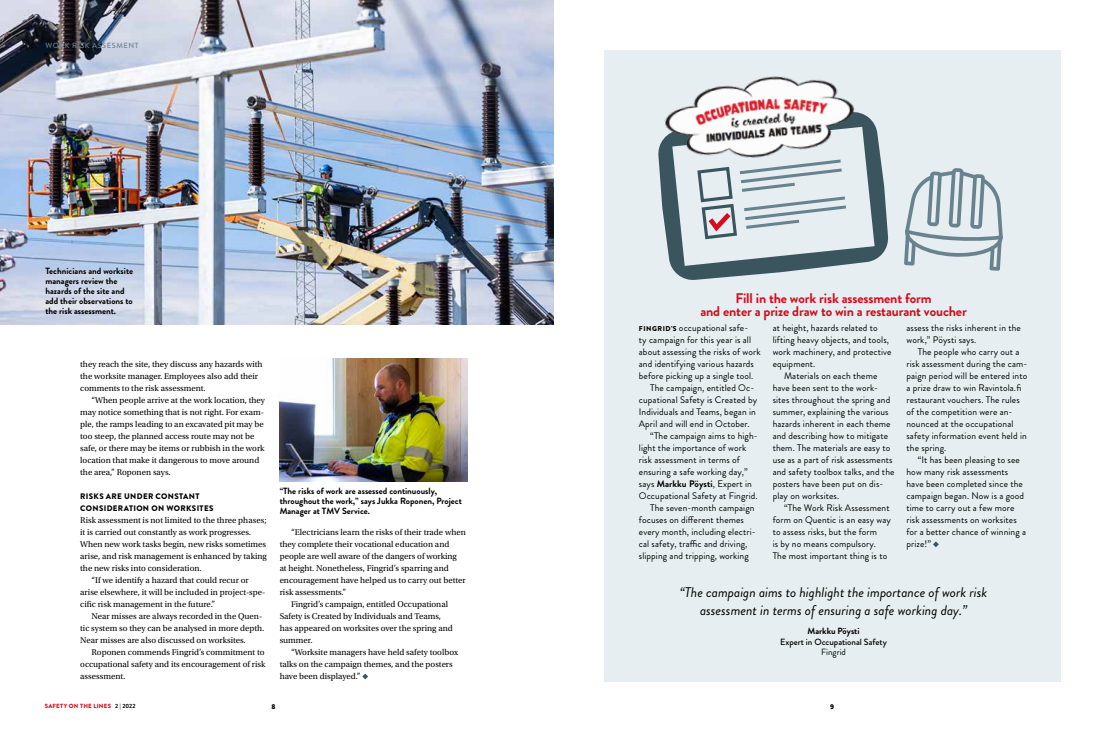
<style>
.page{position:relative;width:1106px;height:738px;background:#fff}
.page>*{position:absolute;margin:0;border:0;box-sizing:border-box;transform-origin:0 0}
.t1{font:italic 14px/18px "Brandon Grotesque";color:#000;text-align:center}
.t2{font:700 14px/13px "Brandon Grotesque";letter-spacing:-.01em;color:#d50c1b;text-align:center}
.t3{font:9.5px/12px "Brandon Grotesque";letter-spacing:.01em;color:#000}
.t4{font:700 9px/10px "Brandon Grotesque";color:#000}
.t5{font:500 9px "Brandon Grotesque";color:#000}
.t6{font:9px "Brandon Grotesque";color:#000}
.t7{font:8.8px/12px "Utopia Std";color:#000}
.t8{font:900 8px/12px "Brandon Grotesque";letter-spacing:.04em;color:#000}
.t9{font:500 7.5px "Brandon Grotesque";letter-spacing:.07em;color:#69838e}
.t10{font:900 7.5px "Source Sans Pro";color:#000}
.t11{font:900 6px "Brandon Grotesque";letter-spacing:.045em;color:#d50c1b}
.s1{font-weight:900;font-size:7px}
.s2{font-weight:700}
.s3{font-weight:700;color:#000}
</style>
<div class="page">
<svg style="left:362px;top:673px;width:6px;height:6px"></svg>
<img style="left:280px;top:358px;width:187px;height:122px">
<img style="left:0;top:0;width:553px;height:324px">
<div style="left:604px;top:50px;width:456px;height:630px;background:#e6eef1"></div>
<svg style="left:933px;top:541px;width:5px;height:6px"></svg>
<svg style="left:904px;top:168px;width:98px;height:102px"></svg>
<svg style="left:660px;top:176px;width:229px;height:104px"></svg>
<img style="left:658px;top:76px;width:225px;height:100px">
<p class="t9" style="left:45px;top:40px;width:101px">TYÖN RISKIEN ARVIOINTI</p>
<p class="t9" style="left:45px;top:40px;width:94px">WORK RISK ASSESMENT</p>
<p class="t4" style="left:45px;top:266px;width:89px">Technicians and worksite managers review the hazards of the site and add their observations to the risk assessment.</p>
<p class="t7" style="left:80px;top:358px;width:184px">they reach the site, they discuss any hazards with the worksite manager. Employees also add their comments to the risk assessment.</p>
<p class="t7" style="left:80px;top:394px;width:186px;text-indent:11px">“When people arrive at the work location, they may notice something that is not right. For exam&shy;ple, the ramps leading to an excavated pit may be too steep, the planned access route may not be safe, or there may be items or rubbish in the work location that make it dangerous to move around the area,” Roponen says.</p>
<p class="t8" style="left:80px;top:490px;width:135px">RISKS ARE UNDER CONSTANT<br>CONSIDERATION ON WORKSITES</p>
<p class="t7" style="left:80px;top:514px;width:188px">Risk assessment is not limited to the three phases;</p>
<p class="t7" style="left:80px;top:526px;width:172px">it is carried out constantly as work progresses.</p>
<p class="t7" style="left:80px;top:538px;width:187px">When new work tasks begin, new risks sometimes</p>
<p class="t7" style="left:80px;top:550px;width:188px">arise, and risk management is enhanced by taking</p>
<p class="t7" style="left:80px;top:562px;width:123px">the new risks into consideration.</p>
<p class="t7" style="left:92px;top:574px;width:159px">“If we identify a hazard that could recur or</p>
<p class="t7" style="left:80px;top:586px;width:186px">arise elsewhere, it will be included in project-spe-</p>
<p class="t7" style="left:80px;top:598px;width:137px">cific risk management in the future.”</p>
<p class="t7" style="left:92px;top:610px;width:172px">Near misses are always recorded in the Quen-</p>
<p class="t7" style="left:80px;top:622px;width:186px">tic system so they can be analysed in more depth.</p>
<p class="t7" style="left:80px;top:634px;width:167px">Near misses are also discussed on worksites.</p>
<p class="t7" style="left:92px;top:646px;width:175px">Roponen commends Fingrid’s commitment to</p>
<p class="t7" style="left:80px;top:658px;width:187px">occupational safety and its encouragement of risk</p>
<p class="t7" style="left:80px;top:670px;width:47px">assessment.</p>
<p class="t4" style="left:280px;top:485px;width:184px">“The risks of work are assessed continuously, throughout the work,” says Jukka Roponen, Project<br>Manager at TMV Service.</p>
<p class="t7" style="left:291px;top:526px;width:176px">“Electricians learn the risks of their trade when</p>
<p class="t7" style="left:280px;top:538px;width:171px">they complete their vocational education and</p>
<p class="t7" style="left:280px;top:550px;width:179px">people are well aware of the dangers of working</p>
<p class="t7" style="left:280px;top:562px;width:171px">at height. Nonetheless, Fingrid’s sparring and</p>
<p class="t7" style="left:280px;top:574px;width:187px">encouragement have helped us to carry out better</p>
<p class="t7" style="left:280px;top:586px;width:68px">risk assessments.”</p>
<p class="t7" style="left:291px;top:598px;width:159px">Fingrid’s campaign, entitled Occupational</p>
<p class="t7" style="left:280px;top:610px;width:163px">Safety is Created by Individuals and Teams,</p>
<p class="t7" style="left:280px;top:622px;width:175px">has appeared on worksites over the spring and</p>
<p class="t7" style="left:280px;top:634px;width:34px">summer.</p>
<p class="t7" style="left:291px;top:646px;width:169px">“Worksite managers have held safety toolbox</p>
<p class="t7" style="left:280px;top:658px;width:175px">talks on the campaign themes, and the posters</p>
<p class="t7" style="left:280px;top:670px;width:82px">have been displayed.”</p>
<h1 class="t2" style="left:700px;top:291px;width:268px">Fill in the work risk assessment form<br>and enter a prize draw to win a restaurant voucher</h1>
<p class="t3" style="left:639px;top:321px;width:111px"><span class="s1">FINGRID’S</span> occupational safe-</p>
<p class="t3" style="left:639px;top:333px;width:114px">ty campaign for this year is all</p>
<p class="t3" style="left:639px;top:345px;width:123px">about assessing the risks of work</p>
<p class="t3" style="left:639px;top:357px;width:117px">and identifying various hazards</p>
<p class="t3" style="left:639px;top:369px;width:116px">before picking up a single tool.</p>
<p class="t3" style="left:650px;top:381px;width:106px">The campaign, entitled Oc-</p>
<p class="t3" style="left:639px;top:393px;width:120px">cupational Safety is Created by</p>
<p class="t3" style="left:639px;top:405px;width:118px">Individuals and Teams, began in</p>
<p class="t3" style="left:639px;top:417px;width:112px">April and will end in October.</p>
<p class="t3" style="left:650px;top:429px;width:109px">“The campaign aims to high-</p>
<p class="t3" style="left:639px;top:441px;width:109px">light the importance of work</p>
<p class="t3" style="left:639px;top:453px;width:103px">risk assessment in terms of</p>
<p class="t3" style="left:639px;top:465px;width:110px">ensuring a safe working day,”</p>
<p class="t3" style="left:639px;top:477px;width:114px">says <span class="s2">Markku Pöysti</span>, Expert in</p>
<p class="t3" style="left:639px;top:489px;width:120px">Occupational Safety at Fingrid.</p>
<p class="t3" style="left:650px;top:501px;width:106px">The seven-month campaign</p>
<p class="t3" style="left:639px;top:513px;width:107px">focuses on different themes</p>
<p class="t3" style="left:639px;top:525px;width:118px">every month, including electri-</p>
<p class="t3" style="left:639px;top:537px;width:110px">cal safety, traffic and driving,</p>
<p class="t3" style="left:639px;top:549px;width:111px">slipping and tripping, working</p>
<p class="t3" style="left:906px;top:321px;width:116px">assess the risks inherent in the work,” Pöysti says.</p>
<p class="t3" style="left:906px;top:345px;width:122px;text-indent:11px">The people who carry out a risk assessment during the cam&shy;paign period will be entered into a prize draw to win Ravintola. fi restaurant vouchers. The rules of the competition were an&shy;nounced at the occupational safety information event held in the spring.</p>
<p class="t3" style="left:906px;top:453px;width:121px;text-indent:11px">“It has been pleasing to see how many risk assessments have been completed since the campaign began. Now is a good time to carry out a few more risk assessments on worksites for a better chance of winning a prize!”</p>
<h1 class="t1" style="left:680px;top:583px;width:309px">“The campaign aims to highlight the importance of work risk assessment in terms of ensuring a safe working day.”</h1>
<p class="t4" style="left:807px;top:625px;width:53px">Markku Pöysti</p>
<p class="t5" style="left:780px;top:635px;width:108px">Expert in Occupational Safety</p>
<p class="t6" style="left:821px;top:645px;width:26px">Fingrid</p>
<p class="t3" style="left:772px;top:321px;width:120px">at height, hazards related to lifting heavy objects, and tools, work machinery, and protective equipment.</p>
<p class="t3" style="left:772px;top:369px;width:123px;text-indent:11px">Materials on each theme have been sent to the work&shy;sites throughout the spring and summer, explaining the various hazards inherent in each theme and describing how to mitigate them. The materials are easy to use as a part of risk assessments and safety toolbox talks, and the posters have been put on dis&shy;play on worksites.</p>
<p class="t3" style="left:772px;top:501px;width:120px;text-indent:11px">“The Work Risk Assessment form on Quentic is an easy way to assess risks, but the form<br>is by no means compulsory.<br>The most important thing is to</p>
<p class="t11" style="left:45px;top:701px;width:92px">SAFETY ON THE LINES <span class="s3">2 | 2022</span></p>
<p class="t10" style="left:272px;top:700px;width:6px">8</p>
<p class="t10" style="left:830px;top:700px;width:6px">9</p>
</div>
